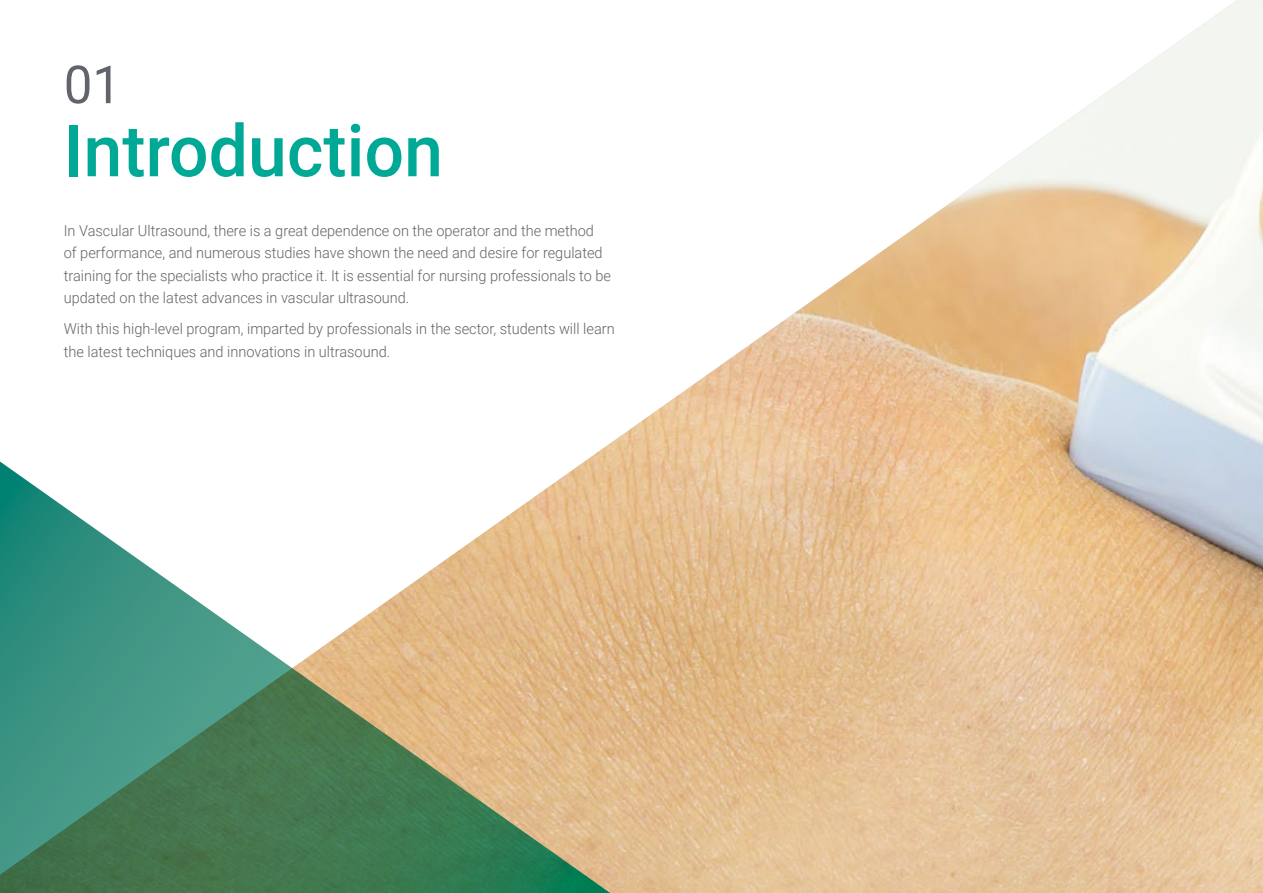
<style>
.page{position:relative;width:1263px;height:893px;background:#fff}
.page>*{position:absolute;margin:0;border:0;box-sizing:border-box;transform-origin:0 0}
.t1{font:500 72px "Roboto";color:#00a996}
.t2{font:52.5px "Roboto";color:#61646a}
.t3{font:300 15px/22.5px "Roboto";color:#61646a}
</style>
<div class="page">
<img style="left:607px;top:0;width:656px;height:893px">
<svg style="left:0;top:446px;width:640px;height:447px"></svg>
<h2 class="t2" style="left:64px;top:48px;width:59px">01</h2>
<h1 class="t1" style="left:64px;top:100px;width:381px">Introduction</h1>
<p class="t3" style="left:64px;top:218px;width:549px">In Vascular Ultrasound, there is a great dependence on the operator and the method<br>of performance, and numerous studies have shown the need and desire for regulated training for the specialists who practice it. It is essential for nursing professionals to be updated on the latest advances in vascular ultrasound.</p>
<p class="t3" style="left:64px;top:317px;width:552px">With this high-level program, imparted by professionals in the sector, students will learn the latest techniques and innovations in ultrasound.</p>
</div>
